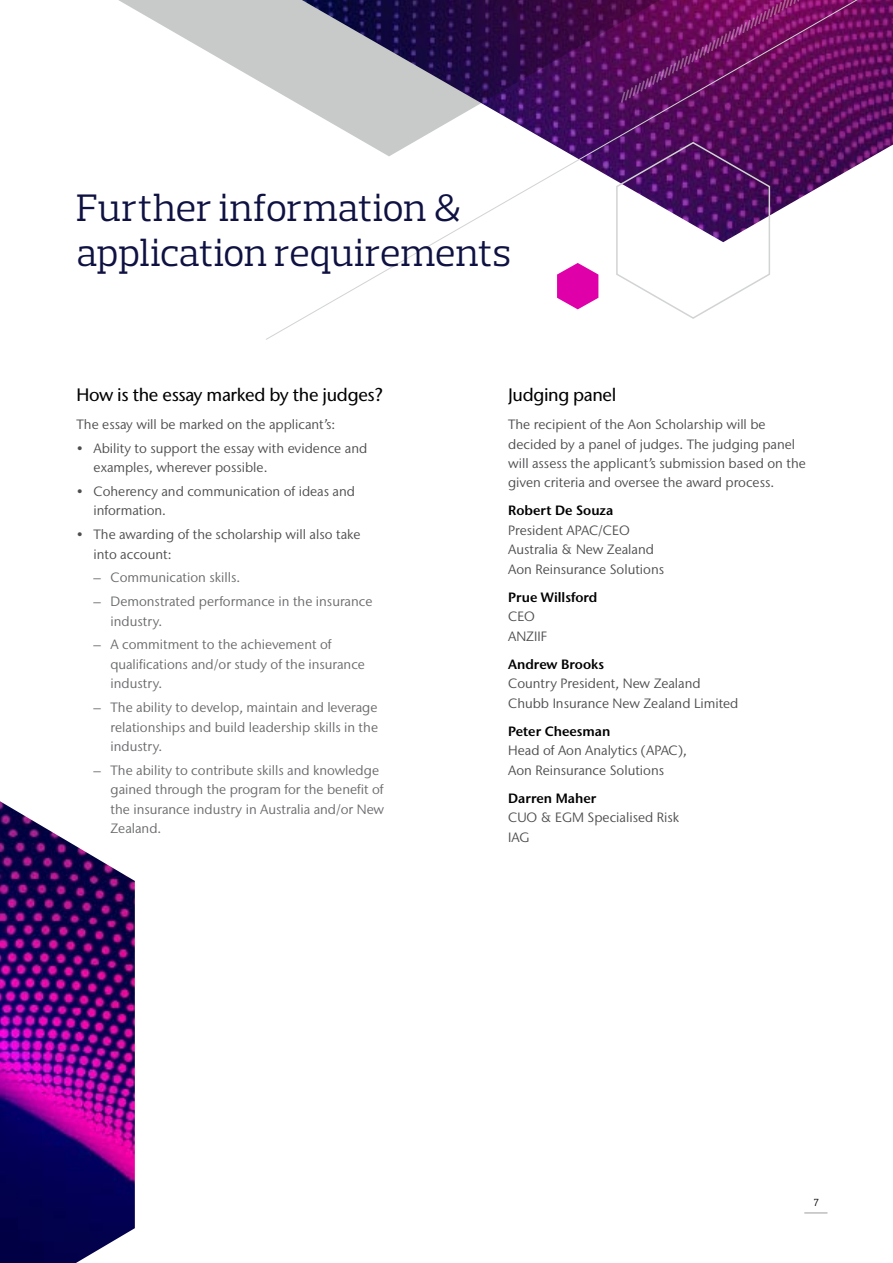
<style>
.page{position:relative;width:893px;height:1263px;background:#fff}
.page>*{position:absolute;margin:0;border:0;box-sizing:border-box;transform-origin:0 0}
.t1{font:39px/45px "Prelo Slab";letter-spacing:-.005em;color:#0e1141}
.t2{font:500 18px "Stone Sans IIITC Pro";letter-spacing:-.02em;color:#000}
.t3{font:13.5px/19.5px "Stone Sans IIITC Pro";color:#4d4d4f}
.t4{font:13.5px/19.5px "Stone Sans IIITC Pro";color:#696a6c}
.t5{font:600 13.5px "Stone Sans IIITC Pro";color:#000}
.t6{font:10.5px "Prelo Slab";color:#000}
</style>
<div class="page">
<hr style="left:804px;top:1212px;width:23px;height:2px;background:#bcbec0">
<svg style="left:118px;top:0;width:147px;height:85px"></svg>
<svg style="left:265px;top:0;width:628px;height:340px"></svg>
<svg style="left:615px;top:141px;width:156px;height:179px"></svg>
<svg style="left:557px;top:263px;width:41px;height:46px"></svg>
<img style="left:0;top:801px;width:135px;height:462px">
<h1 class="t1" style="left:77px;top:185px;width:436px">Further information &amp; application requirements</h1>
<h2 class="t2" style="left:77px;top:383px;width:308px">How is the essay marked by the judges?</h2>
<p class="t3" style="left:77px;top:414px;width:260px">The essay will be marked on the applicant’s:</p>
<p class="t3" style="left:94px;top:438px;width:275px;text-indent:-17px">• Ability to support the essay with evidence and examples, wherever possible.</p>
<p class="t3" style="left:94px;top:481px;width:263px;text-indent:-17px">• Coherency and communication of ideas and information.</p>
<p class="t3" style="left:94px;top:525px;width:269px;text-indent:-17px">• The awarding of the scholarship will also take into account:</p>
<p class="t4" style="left:94px;top:568px;width:148px">– Communication skills.</p>
<p class="t4" style="left:111px;top:592px;width:263px;text-indent:-17px">– Demonstrated performance in the insurance industry.</p>
<p class="t4" style="left:111px;top:635px;width:256px;text-indent:-17px">– A commitment to the achievement of qualifications and/or study of the insurance industry.</p>
<p class="t4" style="left:111px;top:698px;width:269px;text-align:justify;text-indent:-17px">– The ability to develop, maintain and leverage relationships and build leadership skills in the industry.</p>
<p class="t4" style="left:111px;top:760px;width:275px;text-indent:-17px">– The ability to contribute skills and knowledge gained through the program for the benefit of the insurance industry in Australia and/or New Zealand.</p>
<h2 class="t2" style="left:508px;top:383px;width:110px">Judging panel</h2>
<p class="t3" style="left:508px;top:414px;width:299px">The recipient of the Aon Scholarship will be decided by a panel of judges. The judging panel will assess the applicant’s submission based on the given criteria and oversee the award process.</p>
<p class="t5" style="left:508px;top:502px;width:107px">Robert De Souza</p>
<p class="t3" style="left:508px;top:520px;width:158px">President APAC/CEO<br>Australia &amp; New Zealand<br>Aon Reinsurance Solutions</p>
<p class="t5" style="left:508px;top:589px;width:91px">Prue Willsford</p>
<p class="t3" style="left:508px;top:607px;width:40px">CEO<br>ANZIIF</p>
<p class="t5" style="left:508px;top:656px;width:98px">Andrew Brooks</p>
<p class="t3" style="left:508px;top:674px;width:232px">Country President, New Zealand<br>Chubb Insurance New Zealand Limited</p>
<p class="t5" style="left:508px;top:723px;width:104px">Peter Cheesman</p>
<p class="t3" style="left:508px;top:741px;width:180px">Head of Aon Analytics (APAC),<br>Aon Reinsurance Solutions</p>
<p class="t5" style="left:508px;top:790px;width:90px">Darren Maher</p>
<p class="t3" style="left:508px;top:808px;width:172px">CUO &amp; EGM Specialised Risk<br>IAG</p>
<p class="t6" style="left:814px;top:1196px;width:7px">7</p>
</div>
